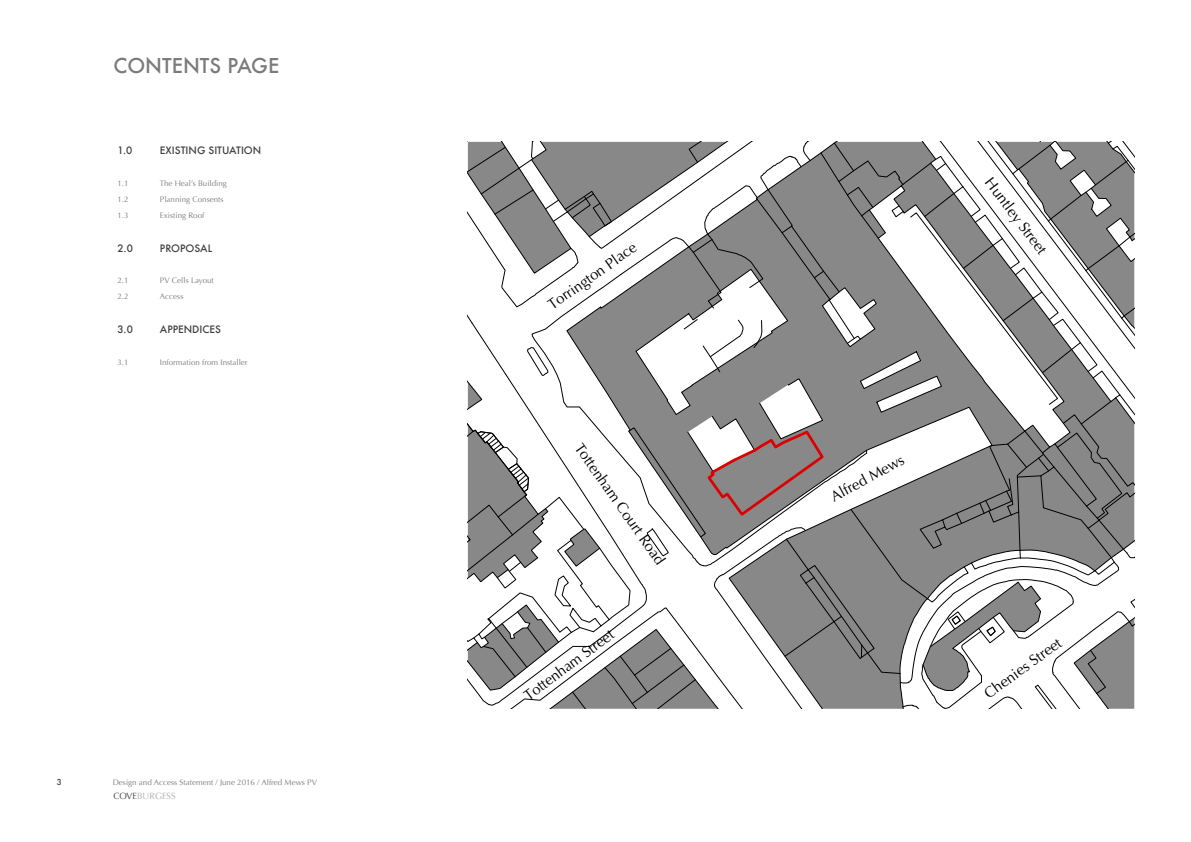
<style>
.page{position:relative;width:1191px;height:842px;background:#fff}
.page>*{position:absolute;margin:0;border:0;box-sizing:border-box;transform-origin:0 0}
.t1{font:500 20px "Futura";color:#7c7b7b}
.t2{font:15px "Optima";color:#000}
.t3{font:500 10px "Futura";color:#3f3f3e}
.t4{font:9px "Optima";color:#aeaead}
.t5{font:8px "Optima";color:#7c7b7b}
.t6{font:500 8px "Futura";color:#3f3f3e}
.s1{color:#3f3f3e}
</style>
<div class="page">
<svg style="left:468px;top:141px;width:666px;height:568px"></svg>
<h1 class="t1" style="left:113px;top:52px;width:167px">CONTENTS PAGE</h1>
<p class="t3" style="left:117px;top:143px;width:16px">1.0</p>
<p class="t3" style="left:160px;top:143px;width:103px">EXISTING SITUATION</p>
<p class="t5" style="left:117px;top:178px;width:13px">1.1</p>
<p class="t5" style="left:160px;top:178px;width:68px">The Heal’s Building</p>
<p class="t5" style="left:117px;top:194px;width:13px">1.2</p>
<p class="t5" style="left:160px;top:194px;width:65px">Planning Consents</p>
<p class="t5" style="left:117px;top:211px;width:13px">1.3</p>
<p class="t5" style="left:160px;top:211px;width:46px">Existing Roof</p>
<p class="t3" style="left:117px;top:241px;width:17px">2.0</p>
<p class="t3" style="left:160px;top:241px;width:54px">PROPOSAL</p>
<p class="t5" style="left:117px;top:276px;width:13px">2.1</p>
<p class="t5" style="left:160px;top:276px;width:55px">PV Cells Layout</p>
<p class="t5" style="left:117px;top:292px;width:13px">2.2</p>
<p class="t5" style="left:160px;top:292px;width:25px">Access</p>
<p class="t3" style="left:117px;top:322px;width:17px">3.0</p>
<p class="t3" style="left:160px;top:322px;width:62px">APPENDICES</p>
<p class="t5" style="left:117px;top:357px;width:13px">3.1</p>
<p class="t5" style="left:160px;top:357px;width:89px">Information from Installer</p>
<p class="t6" style="left:57px;top:777px;width:6px">3</p>
<p class="t5" style="left:113px;top:778px;width:206px">Design and Access Statement / June 2016 / Alfred Mews PV</p>
<p class="t4" style="left:113px;top:791px;width:64px"><span class="s1">COVE</span>BURGESS</p>
<h2 class="t2" style="left:546px;top:300px;width:106px;rotate:-35deg">Torrington Place</h2>
<h2 class="t2" style="left:583px;top:441px;width:146px;rotate:55deg">Tottenham Court Road</h2>
<h2 class="t2" style="left:993px;top:175px;width:93px;rotate:53deg">Huntley Street</h2>
<h2 class="t2" style="left:828px;top:492px;width:83px;rotate:-29deg">Alfred Mews</h2>
<h2 class="t2" style="left:522px;top:692px;width:109px;rotate:-37deg">Tottenham Street</h2>
<h2 class="t2" style="left:982px;top:690px;width:93px;rotate:-36deg">Chenies Street</h2>
</div>
